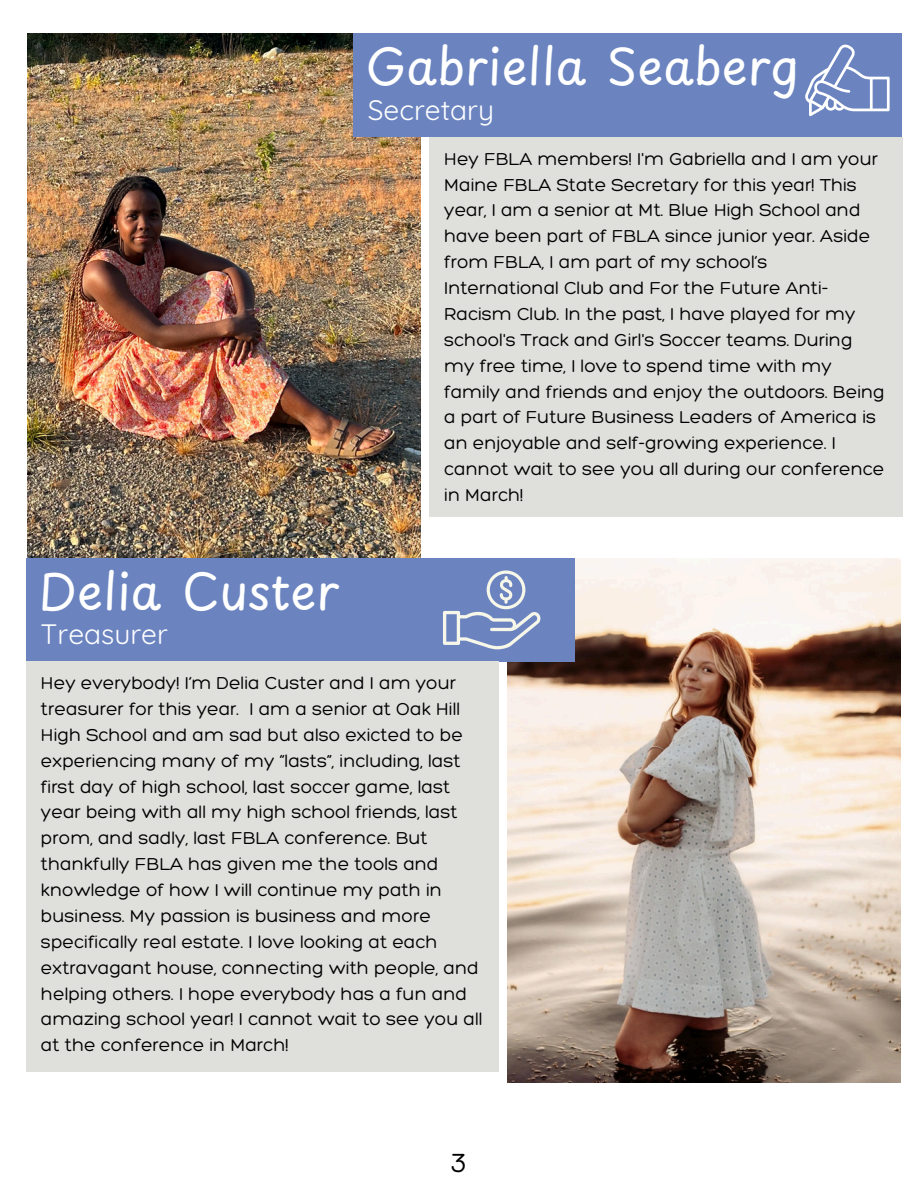
<style>
.page{position:relative;width:918px;height:1188px;background:#fff}
.page>*{position:absolute;margin:0;border:0;box-sizing:border-box;transform-origin:0 0}
.t1{font:48.9px "Playpen Sans";color:#fff}
.t2{font:300 28.5px "Hero";color:#000}
.t3{font:28.05px "Quicksand";color:#fff}
.t4{font:300 18.75px/25.8px "Hero";color:#000}
</style>
<div class="page">
<img style="left:27px;top:34px;width:394px;height:524px">
<div style="left:353px;top:34px;width:549px;height:103px;background:#6b84c0"></div>
<svg style="left:805px;top:44px;width:84px;height:72px"></svg>
<div style="left:429px;top:137px;width:473px;height:380px;background:#dfdfdc"></div>
<img style="left:507px;top:558px;width:394px;height:525px">
<div style="left:26px;top:558px;width:549px;height:103px;background:#6b84c0"></div>
<svg style="left:443px;top:570px;width:98px;height:79px"></svg>
<div style="left:26px;top:661px;width:473px;height:411px;background:#dfdfdc"></div>
<h1 class="t1" style="left:366px;top:28px;width:435px">Gabriella Seaberg</h1>
<p class="t3" style="left:368px;top:92px;width:128px">Secretary</p>
<h2 class="t4" style="left:444px;top:145px;width:442px">Hey FBLA members! I'm Gabriella and I am your Maine FBLA State Secretary for this year! This year, I am a senior at Mt. Blue High School and have been part of FBLA since junior year. Aside from FBLA, I am part of my school’s International Club and For the Future Anti-Racism Club. In the past, I have played for my school's Track and Girl's Soccer teams. During my free time, I love to spend time with my family and friends and enjoy the outdoors. Being a part of Future Business Leaders of America is an enjoyable and self-growing experience. I cannot wait to see you all during our conference in March!</h2>
<h1 class="t1" style="left:38px;top:553px;width:302px">Delia Custer</h1>
<p class="t3" style="left:41px;top:616px;width:129px">Treasurer</p>
<h2 class="t4" style="left:41px;top:670px;width:443px">Hey everybody! I’m Delia Custer and I am your treasurer for this year. I am a senior at Oak Hill High School and am sad but also exicted to be experiencing many of my “lasts”, including, last first day of high school, last soccer game, last year being with all my high school friends, last prom, and sadly, last FBLA conference. But thankfully FBLA has given me the tools and knowledge of how I will continue my path in business. My passion is business and more specifically real estate. I love looking at each extravagant house, connecting with people, and helping others. I hope everybody has a fun and amazing school year! I cannot wait to see you all at the conference in March!</h2>
<p class="t2" style="left:451px;top:1145px;width:18px">3</p>
</div>
